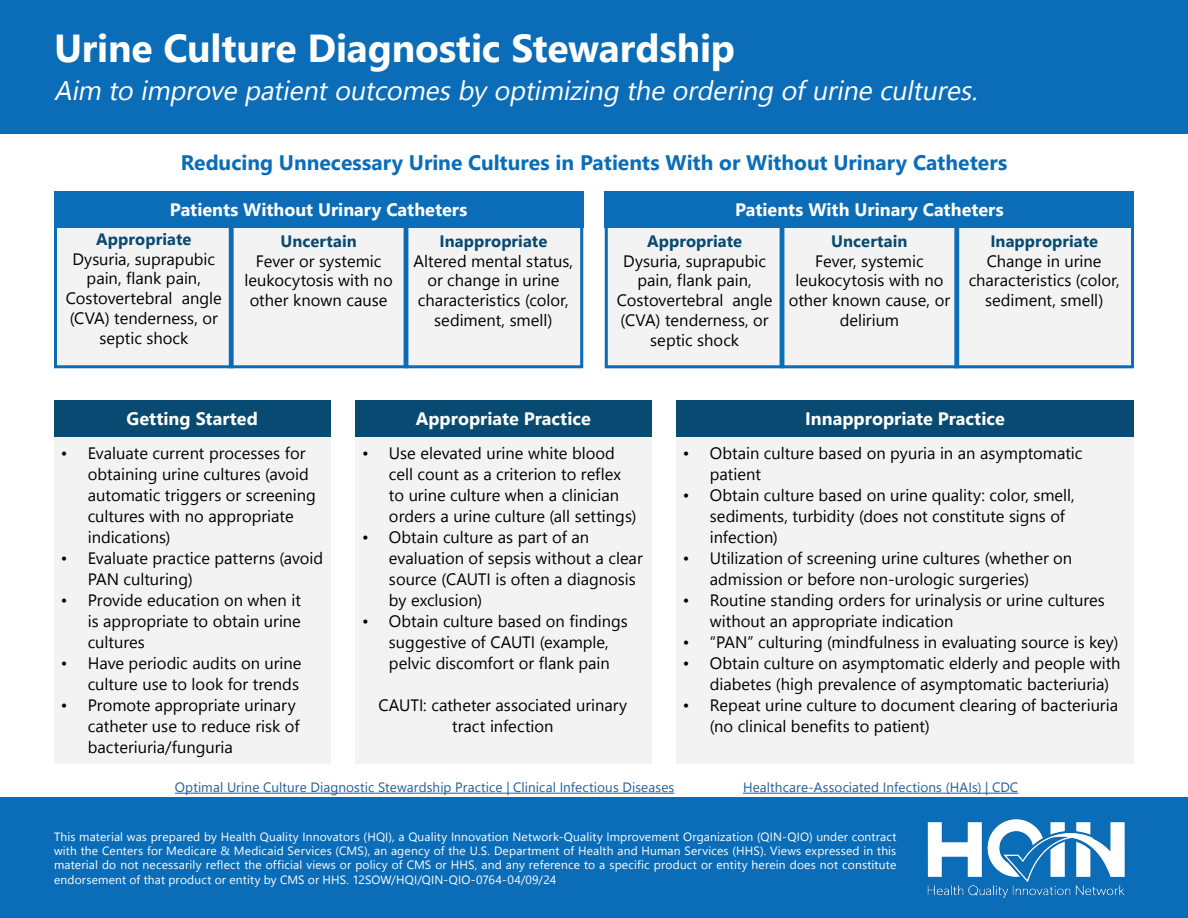
<style>
.page{position:relative;width:1188px;height:918px;background:#fff}
.page>*{position:absolute;margin:0;border:0;box-sizing:border-box;transform-origin:0 0}
.t1{font:700 39px "Nirmala UI";letter-spacing:-.005em;color:#fff}
.t2{font:italic 27px "Nirmala UI";color:#fff}
.t3{font:700 21px "Nirmala UI";color:#0b6db7}
.t4{font:700 18px "Nirmala UI";color:#fff}
.t5{font:16.5px/21px "Nirmala UI";color:#000}
.t6{font:13.5px "Nirmala UI";letter-spacing:.01em;color:#215e9e}
.t7{font:12px/14.4px "Nirmala UI";letter-spacing:.01em;color:#fff;text-align:justify}
.s1{font-weight:700;color:#084a71}
</style>
<div class="page">
<div style="left:605px;top:226px;width:529px;height:142px;background:#f3f3f3"></div>
<div style="left:54px;top:221px;width:529px;height:147px;background:#f3f3f3"></div>
<div style="left:0;top:0;width:1188px;height:134px;background:#0b6db7"></div>
<div style="left:676px;top:400px;width:458px;height:364px;background:#f3f3f3"></div>
<div style="left:355px;top:400px;width:296px;height:364px;background:#f3f3f3"></div>
<div style="left:54px;top:400px;width:276px;height:364px;background:#f3f3f3"></div>
<div style="left:0;top:798px;width:1188px;height:120px;background:#0b6db7"></div>
<div style="left:54px;top:191px;width:529px;height:37px;background:#0b6db7"></div>
<div style="left:605px;top:191px;width:529px;height:37px;background:#0b6db7"></div>
<div style="left:54px;top:221px;width:180px;height:147px;border:3px solid #0b6db7"></div>
<div style="left:229px;top:221px;width:179px;height:147px;border:3px solid #0b6db7"></div>
<div style="left:404px;top:221px;width:179px;height:147px;border:3px solid #0b6db7"></div>
<div style="left:605px;top:221px;width:179px;height:147px;border:3px solid #0b6db7"></div>
<div style="left:780px;top:221px;width:179px;height:147px;border:3px solid #0b6db7"></div>
<div style="left:954px;top:221px;width:180px;height:147px;border:3px solid #0b6db7"></div>
<div style="left:54px;top:400px;width:276px;height:37px;background:#084a71"></div>
<div style="left:355px;top:400px;width:296px;height:37px;background:#084a71"></div>
<div style="left:676px;top:400px;width:458px;height:37px;background:#084a71"></div>
<hr style="left:175px;top:793px;width:499px;height:1px;background:#215e9e">
<hr style="left:743px;top:793px;width:275px;height:1px;background:#215e9e">
<img style="left:927px;top:819px;width:198px;height:79px">
<h1 class="t1" style="left:54px;top:16px;width:683px">Urine Culture Diagnostic Stewardship</h1>
<h1 class="t2" style="left:54px;top:68px;width:932px">Aim to improve patientoutcomesbyoptimizing the ordering ofurine cultures.</h1>
<h2 class="t3" style="left:181px;top:145px;width:828px">Reducing Unnecessary Urine Cultures in Patients With or Without Urinary Catheters</h2>
<h3 class="t4" style="left:170px;top:195px;width:299px">Patients Without Urinary Catheters</h3>
<p class="t5" style="left:66px;top:228px;width:157px;line-height:19.8px;text-align:center"><span class="s1">Appropriate<br></span>Dysuria, suprapubic pain, flank pain,<br>Costovertebral angle (CVA) tenderness, or septic shock</p>
<p class="t5" style="left:245px;top:230px;width:150px;line-height:19.8px;text-align:center"><span class="s1">Uncertain<br></span>Fever or systemic leukocytosis with no other known cause</p>
<p class="t5" style="left:414px;top:230px;width:161px;line-height:19.8px;text-align:center"><span class="s1">Inappropriate<br></span>Altered mental status, or change in urine characteristics (color, sediment, smell)</p>
<h3 class="t4" style="left:735px;top:195px;width:270px">Patients With Urinary Catheters</h3>
<p class="t5" style="left:617px;top:230px;width:157px;line-height:19.8px;text-align:center"><span class="s1">Appropriate<br></span>Dysuria, suprapubic pain, flank pain,<br>Costovertebral angle (CVA) tenderness, or septic shock</p>
<p class="t5" style="left:789px;top:230px;width:163px;line-height:19.8px;text-align:center"><span class="s1">Uncertain<br></span>Fever, systemic leukocytosis with no other known cause, or delirium</p>
<p class="t5" style="left:969px;top:230px;width:152px;line-height:19.8px;text-align:center"><span class="s1">Inappropriate<br></span>Change in urine characteristics (color, sediment, smell)</p>
<h4 class="t4" style="left:126px;top:404px;width:133px">Getting Started</h4>
<p class="t5" style="left:88px;top:442px;width:230px;text-indent:-27px">• Evaluate current processes for obtaining urine cultures (avoid automatic triggers or screening cultures with no appropriate indications)</p>
<p class="t5" style="left:88px;top:547px;width:237px;text-indent:-27px">• Evaluate practice patterns (avoid<br>PAN culturing)</p>
<p class="t5" style="left:88px;top:589px;width:215px;text-align:justify;text-indent:-27px">• Provide education on when it is appropriate to obtain urine cultures</p>
<p class="t5" style="left:61px;top:652px;width:242px;text-align:right">• Have periodic audits on urine culture use to look for trends</p>
<p class="t5" style="left:88px;top:694px;width:213px;text-indent:-27px">• Promote appropriate urinary catheter use to reduce risk of bacteriuria/funguria</p>
<h4 class="t4" style="left:416px;top:404px;width:177px">Appropriate Practice</h4>
<p class="t5" style="left:389px;top:442px;width:249px;text-indent:-27px">• Use elevated urine white blood cell count as a criterion to reflex to urine culture when a clinician orders a urine culture (all settings)</p>
<p class="t5" style="left:389px;top:526px;width:255px;text-indent:-27px">• Obtain culture as part of an evaluation of sepsis without a clear source (CAUTI is often a diagnosis by exclusion)</p>
<p class="t5" style="left:362px;top:610px;width:267px;text-align:center">• Obtain culture based on findings suggestive of CAUTI (example, pelvic discomfort or flank pain</p>
<p class="t5" style="left:378px;top:694px;width:250px;text-align:center">CAUTI: catheter associated urinary tract infection</p>
<h4 class="t4" style="left:805px;top:404px;width:201px">Innappropriate Practice</h4>
<p class="t5" style="left:710px;top:442px;width:374px;text-indent:-27px">• Obtain culture based on pyuria in an asymptomatic patient</p>
<p class="t5" style="left:710px;top:484px;width:366px;text-indent:-27px">• Obtain culture based on urine quality: color, smell, sediments, turbidity (does not constitute signs of infection)</p>
<p class="t5" style="left:710px;top:547px;width:364px;text-indent:-27px">• Utilization of screening urine cultures (whether on admission or before non-urologic surgeries)</p>
<p class="t5" style="left:710px;top:589px;width:397px;text-indent:-27px">• Routine standing orders for urinalysis or urine cultures without an appropriate indication</p>
<p class="t5" style="left:683px;top:631px;width:437px">• “PAN” culturing (mindfulness in evaluating source is key)</p>
<p class="t5" style="left:710px;top:652px;width:412px;text-indent:-27px">• Obtain culture on asymptomatic elderly and people with diabetes (high prevalence of asymptomatic bacteriuria)</p>
<p class="t5" style="left:710px;top:694px;width:410px;text-indent:-27px">• Repeat urine culture to document clearing of bacteriuria (no clinical benefits to patient)</p>
<p class="t6" style="left:175px;top:776px;width:501px">Optimal Urine Culture Diagnostic Stewardship Practice | Clinical Infectious Diseases</p>
<p class="t6" style="left:743px;top:776px;width:277px">Healthcare-Associated Infections (HAIs) | CDC</p>
<p class="t7" style="left:54px;top:828px;width:844px">This material was prepared by Health Quality Innovators (HQI), a Quality Innovation Network-Quality Improvement Organization (QIN-QIO) under contract with the Centers for Medicare &amp; Medicaid Services (CMS), an agency of the U.S. Department of Health and Human Services (HHS). Views expressed in this material do not necessarily reflect the official views or policy of CMS or HHS, and any reference to a specific product or entity herein does not constitute endorsement of that product or entity by CMS or HHS. 12SOW/HQI/QIN-QIO-0764-04/09/24</p>
</div>
